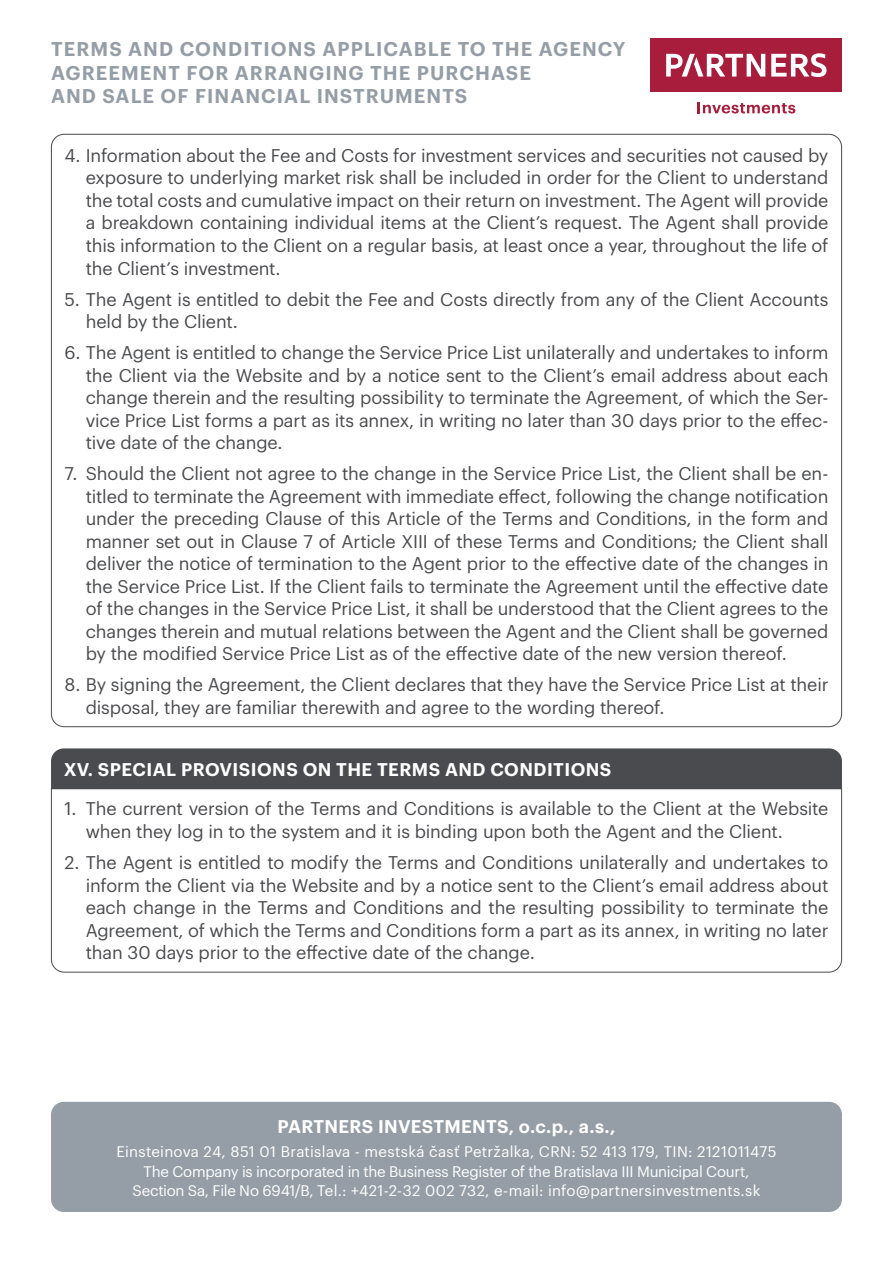
<style>
.page{position:relative;width:893px;height:1263px;background:#fff}
.page>*{position:absolute;margin:0;border:0;box-sizing:border-box;transform-origin:0 0}
.t1{font:600 19.5px/23.4px "Graphik";letter-spacing:.055em;color:#959ea7}
.t2{font:18px/22.5px "Graphik";letter-spacing:-.01em;color:#4a4b4e;text-align:justify}
.t3{font:600 18px "Graphik";letter-spacing:.025em;color:#fff}
.t4{font:15px/19.5px "Graphik";letter-spacing:.005em;color:#fff;text-align:center}
</style>
<div class="page">
<div style="left:51px;top:1102px;width:791px;height:110px;background:#959ea7;border-radius:13px"></div>
<div style="left:651px;top:38px;width:191px;height:54px;background:#a81d3c"></div>
<svg style="left:771px;top:53px;width:55px;height:24px"></svg>
<svg style="left:666px;top:54px;width:99px;height:23px"></svg>
<svg style="left:698px;top:102px;width:97px;height:11px"></svg>
<div style="left:51px;top:748px;width:791px;height:39px;background:#4a4b4e"></div>
<svg style="left:51px;top:787px;width:791px;height:186px"></svg>
<p class="t1" style="left:51px;top:36px;width:576px">TERMS AND CONDITIONS APPLICABLE TO THE AGENCY<br>AGREEMENT FOR ARRANGING THE PURCHASE<br>AND SALE OF FINANCIAL INSTRUMENTS</p>
<p class="t2" style="left:86px;top:143px;width:744px;text-indent:-21px">4. Information about the Fee and Costs for investment services and securities not caused by exposure to underlying market risk shall be included in order for the Client to understand the total costs and cumulative impact on their return on investment. The Agent will provide a breakdown containing individual items at the Client’s request. The Agent shall provide this information to the Client on a regular basis, at least once a year, throughout the life of the Client’s investment.</p>
<p class="t2" style="left:86px;top:286px;width:744px;text-indent:-21px">5. The Agent is entitled to debit the Fee and Costs directly from any of the Client Accounts held by the Client.</p>
<p class="t2" style="left:86px;top:340px;width:744px;text-indent:-21px">6. The Agent is entitled to change the Service Price List unilaterally and undertakes to inform the Client via the Website and by a notice sent to the Client’s email address about each change therein and the resulting possibility to terminate the Agreement, of which the Ser&shy;vice Price List forms a part as its annex, in writing no later than 30 days prior to the effec&shy;tive date of the change.</p>
<p class="t2" style="left:86px;top:461px;width:744px;text-indent:-21px">7. Should the Client not agree to the change in the Service Price List, the Client shall be en&shy;titled to terminate the Agreement with immediate effect, following the change notification under the preceding Clause of this Article of the Terms and Conditions, in the form and manner set out in Clause 7 of Article XIII of these Terms and Conditions; the Client shall deliver the notice of termination to the Agent prior to the effective date of the changes in the Service Price List. If the Client fails to terminate the Agreement until the effective date of the changes in the Service Price List, it shall be understood that the Client agrees to the changes therein and mutual relations between the Agent and the Client shall be governed by the modified Service Price List as of the effective date of the new version thereof.</p>
<p class="t2" style="left:86px;top:672px;width:744px;text-indent:-21px">8. By signing the Agreement, the Client declares that they have the Service Price List at their disposal, they are familiar therewith and agree to the wording thereof.</p>
<p class="t3" style="left:64px;top:755px;width:549px">XV. SPECIAL PROVISIONS ON THE TERMS AND CONDITIONS</p>
<p class="t2" style="left:86px;top:796px;width:744px;text-indent:-21px">1. The current version of the Terms and Conditions is available to the Client at the Website when they log in to the system and it is binding upon both the Agent and the Client.</p>
<p class="t2" style="left:86px;top:850px;width:744px;text-indent:-21px">2. The Agent is entitled to modify the Terms and Conditions unilaterally and undertakes to inform the Client via the Website and by a notice sent to the Client’s email address about each change in the Terms and Conditions and the resulting possibility to terminate the Agreement, of which the Terms and Conditions form a part as its annex, in writing no later than 30 days prior to the effective date of the change.</p>
<p class="t3" style="left:278px;top:1113px;width:339px">PARTNERS INVESTMENTS, o.c.p., a.s.,</p>
<p class="t4" style="left:116px;top:1141px;width:662px">Einsteinova 24, 851 01 Bratislava - mestská časť Petržalka, CRN: 52 413 179, TIN: 2121011475<br>The Company is incorporated in the Business Register of the Bratislava III Municipal Court,<br>Section Sa, File No 6941/B, Tel.: +421-2-32 002 732, e-mail: info@partnersinvestments.sk</p>
</div>
